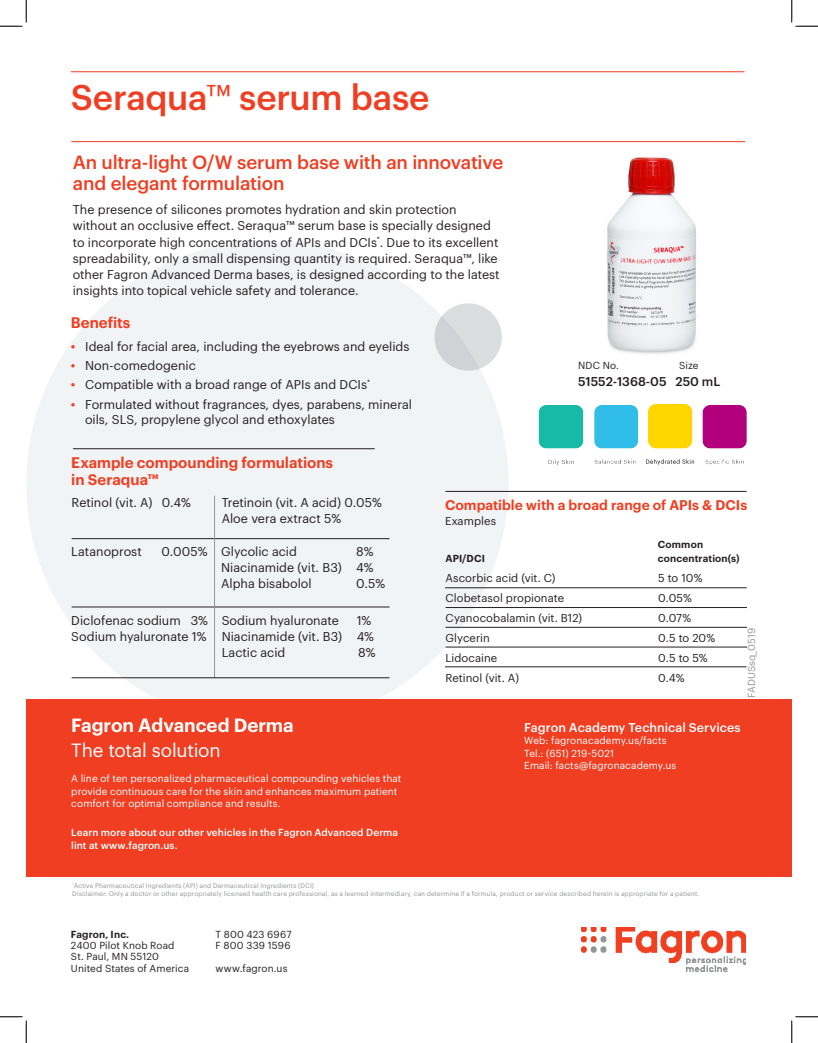
<style>
.page{position:relative;width:818px;height:1043px;background:#fff}
.page>*{position:absolute;margin:0;border:0;box-sizing:border-box;transform-origin:0 0}
.Brochure_Title{font:500 35px "Graphik";letter-spacing:-.005em;color:#ef3e22}
.Introduction{font:500 18.75px/21.2px "Graphik";letter-spacing:-.01em;color:#ef3e22}
.t1{font:600 18.75px "Graphik";letter-spacing:-.005em;color:#fff}
.t2{font:18.75px "Graphik";letter-spacing:-.01em;color:#fff}
.Text{font:600 15px "Graphik";color:#ef3e22}
.Text-2{font:600 13.75px "Graphik";color:#ef3e22}
.Introduction-2{font:12.5px/16.2px "Graphik";color:#231f20}
.t3{font:500 12.5px "Graphik";letter-spacing:.005em;color:#fff}
.t4{font:500 12.5px "Graphik";color:#231f20}
.Text-3{font:11.25px "Graphik";letter-spacing:.005em;color:#231f20}
.t5{font:10px/12.5px "Graphik";letter-spacing:.01em;color:#fff}
.Tab_Text_Caption{font:10px "Graphik";letter-spacing:.01em;color:#231f20}
.t6{font:500 10px/12.5px "Graphik";letter-spacing:.01em;color:#fff}
.Introduction-3{font:600 10px "Graphik";letter-spacing:.015em;color:#231f20}
.t7{font:10px "Graphik";color:#939598}
.Tab_Text_Caption-2{font:600 10px "Graphik";letter-spacing:.015em;color:#231f20}
.Introduction-4{font:10px "Graphik";letter-spacing:.015em;color:#231f20}
.Text-4{font:6.5px "Graphik";letter-spacing:.02em;color:#939598}
.s1{font-weight:400}
.s2{font-family:"Myriad Pro";font-size:16.25px;color:#ef3e22}
</style>
<div class="page">
<img style="left:646px;top:405px;width:47px;height:60px">
<div style="left:26px;top:241px;width:482px;height:485px;background:#f2f3f4;border-radius:50%"></div>
<div style="left:26px;top:699px;width:765px;height:177px;background:#ef3e22"></div>
<img style="left:581px;top:927px;width:164px;height:44px">
<hr style="left:71px;top:141px;width:673px;height:1px;background:#ef3e22">
<hr style="left:71px;top:71px;width:673px;height:1px;background:#ef3e22">
<img style="left:574px;top:142px;width:156px;height:212px">
<div style="left:434px;top:303px;width:68px;height:68px;background:#dcdddf;border-radius:50%"></div>
<hr style="left:445px;top:587px;width:301px;height:1px;background:#231f20">
<hr style="left:445px;top:627px;width:301px;height:1px;background:#231f20">
<hr style="left:445px;top:666px;width:301px;height:1px;background:#231f20">
<hr style="left:445px;top:607px;width:301px;height:1px;background:#231f20">
<hr style="left:445px;top:647px;width:301px;height:1px;background:#231f20">
<hr style="left:445px;top:491px;width:301px;height:1px;background:#231f20">
<hr style="left:72px;top:538px;width:317px;height:1px;background:#231f20">
<hr style="left:73px;top:448px;width:302px;height:1px;background:#231f20">
<hr style="left:72px;top:606px;width:317px;height:1px;background:#231f20">
<hr style="left:214px;top:495px;width:1px;height:183px;background:#939598">
<hr style="left:72px;top:677px;width:317px;height:1px;background:#231f20">
<img style="left:538px;top:405px;width:46px;height:60px">
<img style="left:594px;top:405px;width:45px;height:59px">
<img style="left:693px;top:405px;width:54px;height:60px">
<svg style="left:0;top:0;width:27px;height:27px"></svg>
<svg style="left:0;top:1016px;width:27px;height:26px"></svg>
<svg style="left:791px;top:0;width:27px;height:27px"></svg>
<svg style="left:791px;top:1016px;width:27px;height:26px"></svg>
<p class="Brochure_Title" style="left:71px;top:71px;width:360px">Seraqua<span class="s1">™</span> serum base</p>
<p class="Introduction" style="left:73px;top:150px;width:432px">An ultra-light O/W serum base with an innovative and elegant formulation</p>
<p class="Introduction-2" style="left:73px;top:200px;width:428px">The presence of silicones promotes hydration and skin protection without an occlusive effect. Seraqua™ serum base is specially designed to incorporate high concentrations of APIs and DCIs<sup>*</sup>. Due to its excellent spreadability, only a small dispensing quantity is required. Seraqua™, like other Fagron Advanced Derma bases, is designed according to the latest insights into topical vehicle safety and tolerance.</p>
<p class="Text" style="left:71px;top:311px;width:61px">Benefits</p>
<p class="Introduction-2" style="left:71px;top:337px;width:340px"><span class="s2">•</span> Ideal for facial area, including the eyebrows and eyelids</p>
<p class="Introduction-2" style="left:71px;top:356px;width:126px"><span class="s2">•</span> Non-comedogenic</p>
<p class="Introduction-2" style="left:71px;top:376px;width:300px"><span class="s2">•</span> Compatible with a broad range of APIs and DCIs<sup>*</sup></p>
<p class="Introduction-2" style="left:85px;top:395px;width:328px;line-height:15.6px;text-indent:-14px"><span class="s2">•</span> Formulated without fragrances, dyes, parabens, mineral oils, SLS, propylene glycol and ethoxylates</p>
<p class="Text" style="left:71px;top:451px;width:263px">Example compounding formulations</p>
<p class="Text" style="left:71px;top:468px;width:89px">in Seraqua™</p>
<p class="Introduction-2" style="left:72px;top:493px;width:121px">Retinol (vit. A) 0.4%</p>
<p class="Introduction-2" style="left:71px;top:542px;width:72px">Latanoprost</p>
<p class="Introduction-2" style="left:161px;top:542px;width:48px">0.005%</p>
<p class="Introduction-2" style="left:222px;top:493px;width:162px">Tretinoin (vit. A acid) 0.05%</p>
<p class="Introduction-2" style="left:222px;top:509px;width:121px">Aloe vera extract 5%</p>
<p class="Introduction-2" style="left:221px;top:542px;width:77px">Glycolic acid</p>
<p class="Introduction-2" style="left:356px;top:542px;width:19px">8%</p>
<p class="Introduction-2" style="left:221px;top:558px;width:154px">Niacinamide (vit. B3) 4%</p>
<p class="Introduction-2" style="left:221px;top:574px;width:92px">Alpha bisabolol</p>
<p class="Introduction-2" style="left:356px;top:574px;width:31px">0.5%</p>
<p class="Introduction-2" style="left:71px;top:611px;width:138px">Diclofenac sodium 3%</p>
<p class="Introduction-2" style="left:71px;top:627px;width:137px">Sodium hyaluronate 1%</p>
<p class="Introduction-2" style="left:222px;top:611px;width:119px">Sodium hyaluronate</p>
<p class="Introduction-2" style="left:357px;top:611px;width:16px">1%</p>
<p class="Introduction-2" style="left:222px;top:627px;width:154px">Niacinamide (vit. B3) 4%</p>
<p class="Introduction-2" style="left:222px;top:643px;width:65px">Lactic acid</p>
<p class="Introduction-2" style="left:358px;top:643px;width:19px">8%</p>
<p class="Introduction-4" style="left:578px;top:358px;width:42px">NDC No.</p>
<p class="Introduction-4" style="left:679px;top:358px;width:21px">Size</p>
<p class="t4" style="left:578px;top:372px;width:144px">51552-1368-05 250 mL</p>
<p class="Text-2" style="left:445px;top:495px;width:304px">Compatible with a broad range of APIs &amp; DCIs</p>
<p class="Text-3" style="left:445px;top:513px;width:53px">Examples</p>
<p class="Introduction-3" style="left:445px;top:550px;width:41px">API/DCI</p>
<p class="Introduction-3" style="left:657px;top:537px;width:47px">Common</p>
<p class="Introduction-3" style="left:657px;top:551px;width:83px">concentration(s)</p>
<p class="Text-3" style="left:445px;top:569px;width:111px">Ascorbic acid (vit. C)</p>
<p class="Text-3" style="left:658px;top:569px;width:46px">5 to 10%</p>
<p class="Text-3" style="left:445px;top:589px;width:120px">Clobetasol propionate</p>
<p class="Text-3" style="left:658px;top:589px;width:35px">0.05%</p>
<p class="Text-3" style="left:445px;top:609px;width:138px">Cyanocobalamin (vit. B12)</p>
<p class="Text-3" style="left:658px;top:609px;width:35px">0.07%</p>
<p class="Text-3" style="left:445px;top:629px;width:46px">Glycerin</p>
<p class="Text-3" style="left:658px;top:629px;width:59px">0.5 to 20%</p>
<p class="Text-3" style="left:445px;top:649px;width:53px">Lidocaine</p>
<p class="Text-3" style="left:658px;top:649px;width:51px">0.5 to 5%</p>
<p class="Text-3" style="left:445px;top:669px;width:75px">Retinol (vit. A)</p>
<p class="Text-3" style="left:658px;top:669px;width:28px">0.4%</p>
<p class="t7" style="left:744px;top:698px;width:71px;rotate:-90deg">FADUSsq_0519</p>
<p class="t1" style="left:71px;top:710px;width:224px">Fagron Advanced Derma</p>
<p class="t2" style="left:71px;top:736px;width:151px">The total solution</p>
<p class="t5" style="left:71px;top:771px;width:331px">A line of ten personalized pharmaceutical compounding vehicles that provide continuous care for the skin and enhances maximum patient comfort for optimal compliance and results.</p>
<p class="t6" style="left:71px;top:825px;width:328px">Learn more about our other vehicles in the Fagron Advanced Derma lint at www.fagron.us.</p>
<p class="Text-4" style="left:72px;top:880px;width:243px"><sup>*</sup>Active Pharmaceutical Ingredients (API) and Dermaceutical Ingredients (DCI)</p>
<p class="Text-4" style="left:72px;top:888px;width:628px">Disclaimer: Only a doctor or other appropriately licensed health care professional, as a learned intermediary, can determine if a formula, product or service described herein is appropriate for a patient.</p>
<p class="t3" style="left:524px;top:717px;width:218px">Fagron Academy Technical Services</p>
<p class="t5" style="left:524px;top:733px;width:144px">Web: fagronacademy.us/facts</p>
<p class="t5" style="left:524px;top:746px;width:91px">Tel.: (651) 219-5021</p>
<p class="t5" style="left:524px;top:758px;width:154px">Email: facts@fagronacademy.us</p>
<p class="Tab_Text_Caption-2" style="left:71px;top:926px;width:60px">Fagron, Inc.</p>
<p class="Tab_Text_Caption" style="left:71px;top:937px;width:105px">2400 Pilot Knob Road</p>
<p class="Tab_Text_Caption" style="left:71px;top:949px;width:89px">St. Paul, MN 55120</p>
<p class="Tab_Text_Caption" style="left:71px;top:960px;width:120px">United States of America</p>
<p class="Tab_Text_Caption" style="left:215px;top:926px;width:78px">T 800 423 6967</p>
<p class="Tab_Text_Caption" style="left:215px;top:937px;width:77px">F 800 339 1596</p>
<p class="Tab_Text_Caption" style="left:215px;top:960px;width:73px">www.fagron.us</p>
</div>
